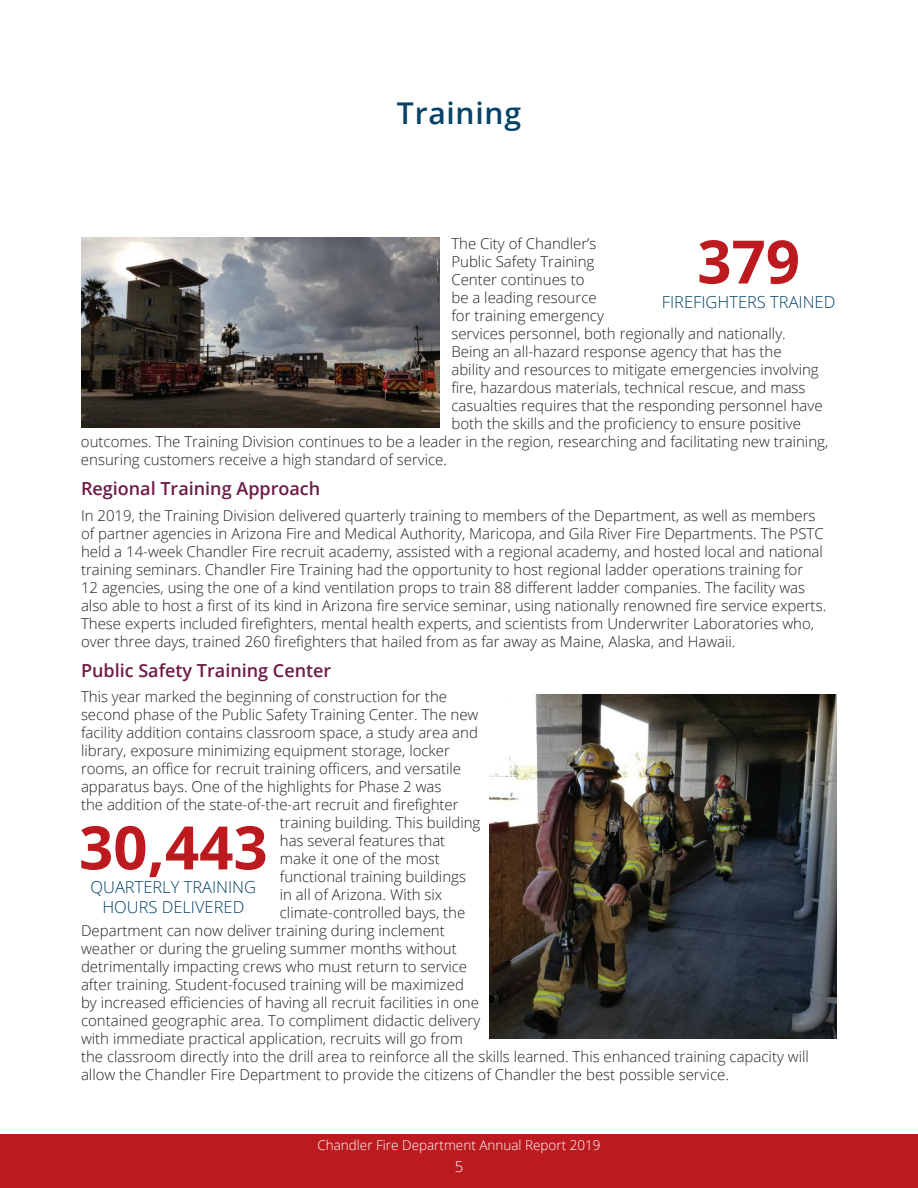
<style>
.page{position:relative;width:918px;height:1188px;background:#fff}
.page>*{position:absolute;margin:0;border:0;box-sizing:border-box;transform-origin:0 0}
.t1{font:700 60px "Open Sans";color:#bd1a1f}
.t2{font:600 30px "Open Sans";letter-spacing:.025em;color:#044267}
.t3{font:600 18px "Open Sans";color:#6e1a45}
.t4{font:300 16.5px/19.5px "Open Sans";color:#044267;text-align:center}
.t5{font:300 15px/18px "Open Sans";color:#231f20}
.t6{font:300 15px "Open Sans";color:#fff}
.t7{font:300 13.5px "Open Sans";color:#fff}
</style>
<div class="page">
<div style="left:0;top:1134px;width:918px;height:54px;background:#bd1a1f"></div>
<img style="left:81px;top:238px;width:358px;height:190px">
<img style="left:490px;top:694px;width:347px;height:344px">
<h2 class="t2" style="left:397px;top:93px;width:126px">Training</h2>
<p class="t5" style="left:451px;top:234px;width:147px">The City of Chandler’s</p>
<p class="t5" style="left:451px;top:252px;width:144px">Public Safety Training</p>
<p class="t5" style="left:451px;top:270px;width:135px">Center continues to</p>
<p class="t5" style="left:451px;top:288px;width:147px">be a leading resource</p>
<p class="t5" style="left:451px;top:306px;width:154px">for training emergency</p>
<p class="t5" style="left:451px;top:324px;width:336px">services personnel, both regionally and nationally.</p>
<p class="t5" style="left:451px;top:342px;width:332px">Being an all-hazard response agency that has the</p>
<p class="t5" style="left:451px;top:360px;width:369px">ability and resources to mitigate emergencies involving</p>
<p class="t5" style="left:451px;top:378px;width:356px">fire, hazardous materials, technical rescue, and mass</p>
<p class="t5" style="left:451px;top:396px;width:373px">casualties requires that the responding personnel have</p>
<p class="t5" style="left:451px;top:414px;width:351px">both the skills and the proficiency to ensure positive</p>
<p class="t5" style="left:81px;top:432px;width:749px">outcomes. The Training Division continues to be a leader in the region, researching and facilitating new training,</p>
<p class="t5" style="left:81px;top:450px;width:368px">ensuring customers receive a high standard of service.</p>
<p class="t3" style="left:81px;top:476px;width:241px">Regional Training Approach</p>
<p class="t5" style="left:81px;top:506px;width:747px">In 2019, the Training Division delivered quarterly training to members of the Department, as well as members of partner agencies in Arizona Fire and Medical Authority, Maricopa, and Gila River Fire Departments. The PSTC held a 14-week Chandler Fire recruit academy, assisted with a regional academy, and hosted local and national training seminars. Chandler Fire Training had the opportunity to host regional ladder operations training for<br>12 agencies, using the one of a kind ventilation props to train 88 different ladder companies. The facility was also able to host a first of its kind in Arizona fire service seminar, using nationally renowned fire service experts.<br>These experts included firefighters, mental health experts, and scientists from Underwriter Laboratories who, over three days, trained 260 firefighters that hailed from as far away as Maine, Alaska, and Hawaii.</p>
<p class="t3" style="left:81px;top:658px;width:252px">Public Safety Training Center</p>
<p class="t5" style="left:81px;top:687px;width:368px">This year marked the beginning of construction for the</p>
<p class="t5" style="left:81px;top:705px;width:399px">second phase of the Public Safety Training Center. The new</p>
<p class="t5" style="left:81px;top:723px;width:398px">facility addition contains classroom space, a study area and</p>
<p class="t5" style="left:81px;top:741px;width:370px">library, exposure minimizing equipment storage, locker</p>
<p class="t5" style="left:81px;top:759px;width:382px">rooms, an office for recruit training officers, and versatile</p>
<p class="t5" style="left:81px;top:777px;width:362px">apparatus bays. One of the highlights for Phase 2 was</p>
<p class="t5" style="left:81px;top:795px;width:379px">the addition of the state-of-the-art recruit and firefighter</p>
<p class="t5" style="left:280px;top:813px;width:202px">training building. This building</p>
<p class="t5" style="left:280px;top:831px;width:167px">has several features that</p>
<p class="t5" style="left:280px;top:849px;width:161px">make it one of the most</p>
<p class="t5" style="left:280px;top:867px;width:188px">functional training buildings</p>
<p class="t5" style="left:280px;top:885px;width:164px">in all of Arizona. With six</p>
<p class="t5" style="left:280px;top:903px;width:187px">climate-controlled bays, the</p>
<p class="t5" style="left:81px;top:921px;width:365px">Department can now deliver training during inclement</p>
<p class="t5" style="left:81px;top:939px;width:377px">weather or during the grueling summer months without</p>
<p class="t5" style="left:81px;top:957px;width:388px">detrimentally impacting crews who must return to service</p>
<p class="t5" style="left:81px;top:975px;width:385px">after training. Student-focused training will be maximized</p>
<p class="t5" style="left:81px;top:993px;width:399px">by increased efficiencies of having all recruit facilities in one</p>
<p class="t5" style="left:81px;top:1011px;width:401px">contained geographic area. To compliment didactic delivery</p>
<p class="t5" style="left:81px;top:1029px;width:384px">with immediate practical application, recruits will go from</p>
<p class="t5" style="left:81px;top:1047px;width:729px">the classroom directly into the drill area to reinforce all the skills learned. This enhanced training capacity will</p>
<p class="t5" style="left:81px;top:1065px;width:649px">allow the Chandler Fire Department to provide the citizens of Chandler the best possible service.</p>
<h1 class="t1" style="left:697px;top:219px;width:104px">379</h1>
<p class="t4" style="left:662px;top:291px;width:175px">FIREFIGHTERS TRAINED</p>
<h1 class="t1" style="left:79px;top:805px;width:190px">30,443</h1>
<p class="t4" style="left:91px;top:877px;width:167px">QUARTERLY TRAINING<br>HOURS DELIVERED</p>
<p class="t7" style="left:317px;top:1136px;width:285px">Chandler Fire Department Annual Report 2019</p>
<p class="t6" style="left:455px;top:1157px;width:10px">5</p>
</div>
